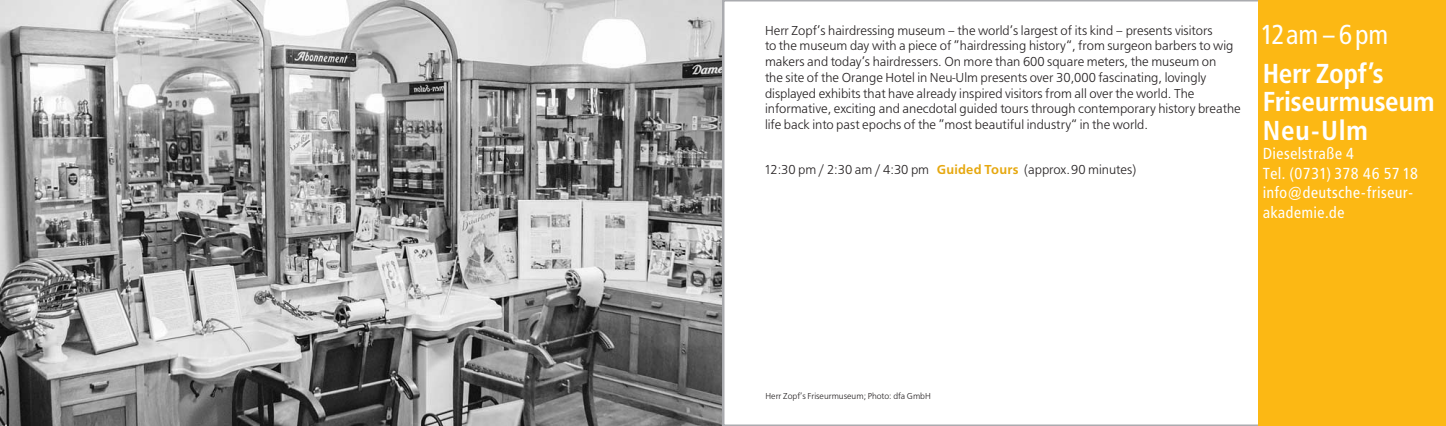
<style>
.page{position:relative;width:1446px;height:426px;background:#fff}
.page>*{position:absolute;margin:0;border:0;box-sizing:border-box;transform-origin:0 0}
.t1{font:700 27px/28.5px "Frutiger Condensed BQ";letter-spacing:.01em;color:#fff}
.t2{font:27px "Frutiger Condensed BQ";letter-spacing:.02em;color:#fff}
.t3{font:15.75px/19.5px "Frutiger Condensed BQ";letter-spacing:.05em;color:#fff}
.t4{font:15.75px "Frutiger Condensed BQ";letter-spacing:.025em;color:#fff}
.t5{font:300 13.5px/15.8px "Frutus T";color:#231f20}
.t6{font:300 9px "Frutus T";color:#231f20}
.s1{font-weight:500;color:#e6a810}
</style>
<div class="page">
<div style="left:1259px;top:0;width:187px;height:425px;background:#fcb814"></div>
<img style="left:0;top:0;width:721px;height:425px">
<p class="t5" style="left:765px;top:23px;width:477px">Herr Zopf’s hairdressing museum – the world’s largest of its kind – presents visitors<br>to the museum day with a piece of ”hairdressing history“, from surgeon barbers to wig makers and today’s hairdressers. On more than 600 square meters, the museum on<br>the site of the Orange Hotel in Neu-Ulm presents over 30,000 fascinating, lovingly displayed exhibits that have already inspired visitors from all over the world. The informative, exciting and anecdotal guided tours through contemporary history breathe life back into past epochs of the ”most beautiful industry“ in the world.</p>
<p class="t5" style="left:764px;top:162px;width:374px">12:30 pm / 2:30 am / 4:30 pm <span class="s1">Guided Tours</span> (approx.90 minutes)</p>
<p class="t2" style="left:1260px;top:23px;width:129px">12am – 6pm</p>
<p class="t1" style="left:1263px;top:61px;width:122px">Herr Zopf’s</p>
<p class="t1" style="left:1263px;top:89px;width:173px">Friseurmuseum<br>Neu-Ulm</p>
<p class="t3" style="left:1263px;top:145px;width:92px">Dieselstraße 4</p>
<p class="t4" style="left:1263px;top:166px;width:156px">Tel. (0731) 378 46 57 18</p>
<p class="t3" style="left:1263px;top:184px;width:152px">info@deutsche-friseur&shy;akademie.de</p>
<p class="t6" style="left:765px;top:392px;width:167px">Herr Zopf’s Friseurmuseum; Photo: dfa GmbH</p>
</div>
